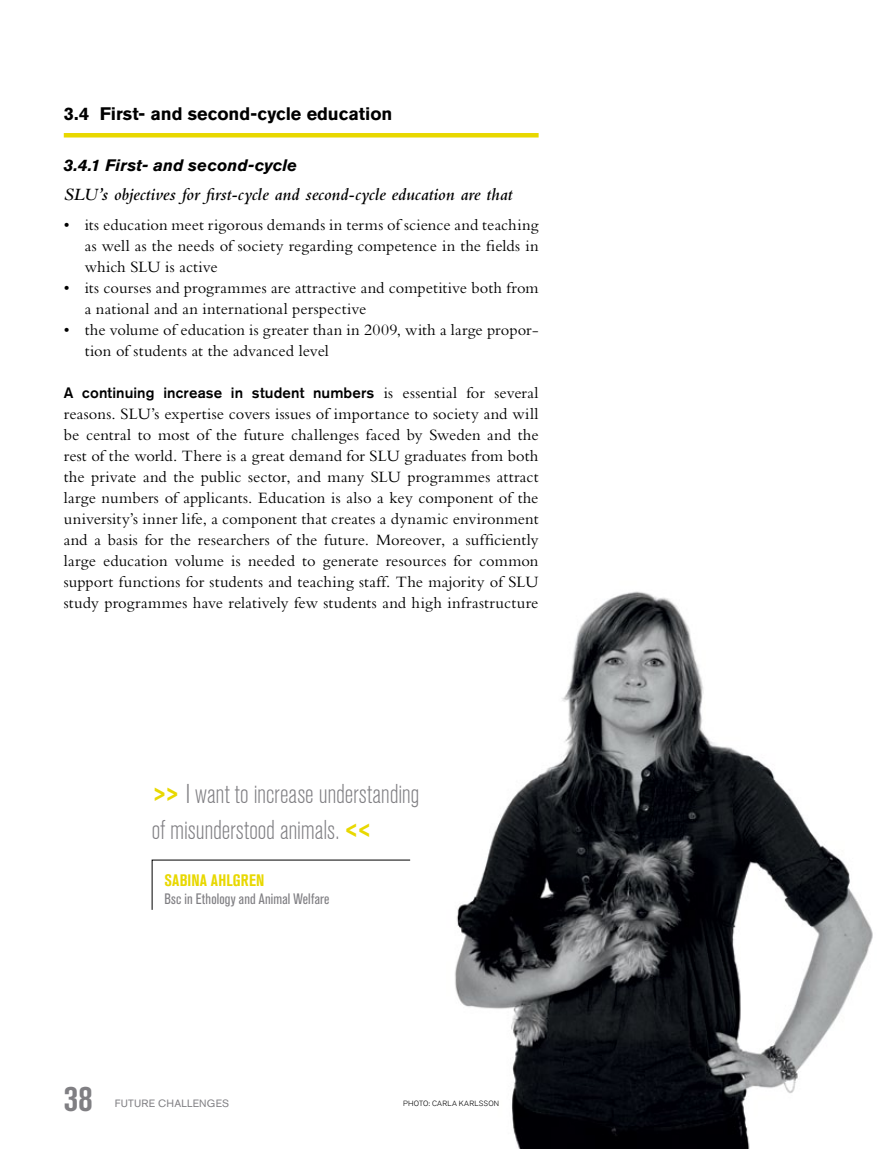
<style>
.page{position:relative;width:893px;height:1149px;background:#fff}
.page>*{position:absolute;margin:0;border:0;box-sizing:border-box;transform-origin:0 0}
.t1{font:700 condensed 36px "Akzidenz Grotesk BQ";color:#807f83}
.t2{font:300 condensed 27px/36px "Akzidenz Grotesk BQ";letter-spacing:-.005em;color:#807f83}
.t3{font:italic 600 18px "Bembo";color:#000}
.t4{font:700 18px "Akzidenz Grotesk BQ";letter-spacing:-.005em;color:#000}
.t5{font:16.5px/21px "Bembo";letter-spacing:.005em;color:#000;text-align:justify}
.t6{font:italic 700 16.5px "Akzidenz Grotesk BQ";letter-spacing:.005em;color:#000}
.t7{font:700 condensed 16.5px "Akzidenz Grotesk BQ";letter-spacing:.015em;color:#e8d800}
.t8{font:500 15px "Akzidenz Grotesk BQ";letter-spacing:.005em;color:#000}
.t9{font:condensed 15px "Akzidenz Grotesk BQ";letter-spacing:.01em;color:#807f83}
.t10{font:10.5px "Akzidenz Grotesk BQ";letter-spacing:.185em;color:#807f83}
.t11{font:300 7.5px "Akzidenz Grotesk BQ";letter-spacing:.025em;color:#000}
.s1{font-family:"Bembo";font-weight:400;font-size:16.5px}
.s2{font-family:"Akzidenz Grotesk BQ Bd Cnd Alt";font-weight:400;font-stretch:normal;color:#e8d800}
</style>
<div class="page">
<img style="left:455px;top:591px;width:418px;height:557px">
<hr style="left:64px;top:133px;width:475px;height:4px;background:#e8d800">
<svg style="left:151px;top:859px;width:260px;height:51px"></svg>
<p class="t4" style="left:64px;top:103px;width:330px">3.4 First- and second-cycle education</p>
<p class="t6" style="left:64px;top:155px;width:235px">3.4.1 First- and second-cycle</p>
<p class="t3" style="left:64px;top:185px;width:450px">SLU’s objectives for first-cycle and second-cycle education are that</p>
<p class="t5" style="left:85px;top:214px;width:455px;text-indent:-21px">• its education meet rigorous demands in terms of science and teaching as well as the needs of society regarding competence in the fields in which SLU is active</p>
<p class="t5" style="left:85px;top:277px;width:455px;text-indent:-21px">• its courses and programmes are attractive and competitive both from a national and an international perspective</p>
<p class="t5" style="left:85px;top:319px;width:455px;text-indent:-21px">• the volume of education is greater than in 2009, with a large propor&shy;tion of students at the advanced level</p>
<p class="t8" style="left:64px;top:383px;width:476px">A continuing increase in student numbers <span class="s1">is essential for several</span></p>
<p class="t5" style="left:64px;top:403px;width:476px">reasons. SLU’s expertise covers issues of importance to society and will be central to most of the future challenges faced by Sweden and the rest of the world. There is a great demand for SLU graduates from both the private and the public sector, and many SLU programmes attract large numbers of applicants. Education is also a key component of the university’s inner life, a component that creates a dynamic environment and a basis for the researchers of the future. Moreover, a sufficiently large education volume is needed to generate resources for common support functions for students and teaching staff. The majority of SLU study programmes have relatively few students and high infrastructure</p>
<h2 class="t2" style="left:152px;top:775px;width:269px"><span class="s2">&gt;&gt;</span> I want to increase understanding of misunderstood animals. <span class="s2">&lt;&lt;</span></h2>
<p class="t7" style="left:164px;top:870px;width:101px">SABINA AHLGREN</p>
<p class="t9" style="left:164px;top:890px;width:167px">Bsc in Ethology and Animal Welfare</p>
<h1 class="t1" style="left:64px;top:1077px;width:30px">38</h1>
<p class="t10" style="left:115px;top:1096px;width:67px">FUTURE CHALLE</p>
<p class="t10" style="left:199px;top:1096px;width:16px">NGES</p>
<p class="t11" style="left:403px;top:1098px;width:97px">PH OTO: CARLA KARLSSON</p>
</div>
